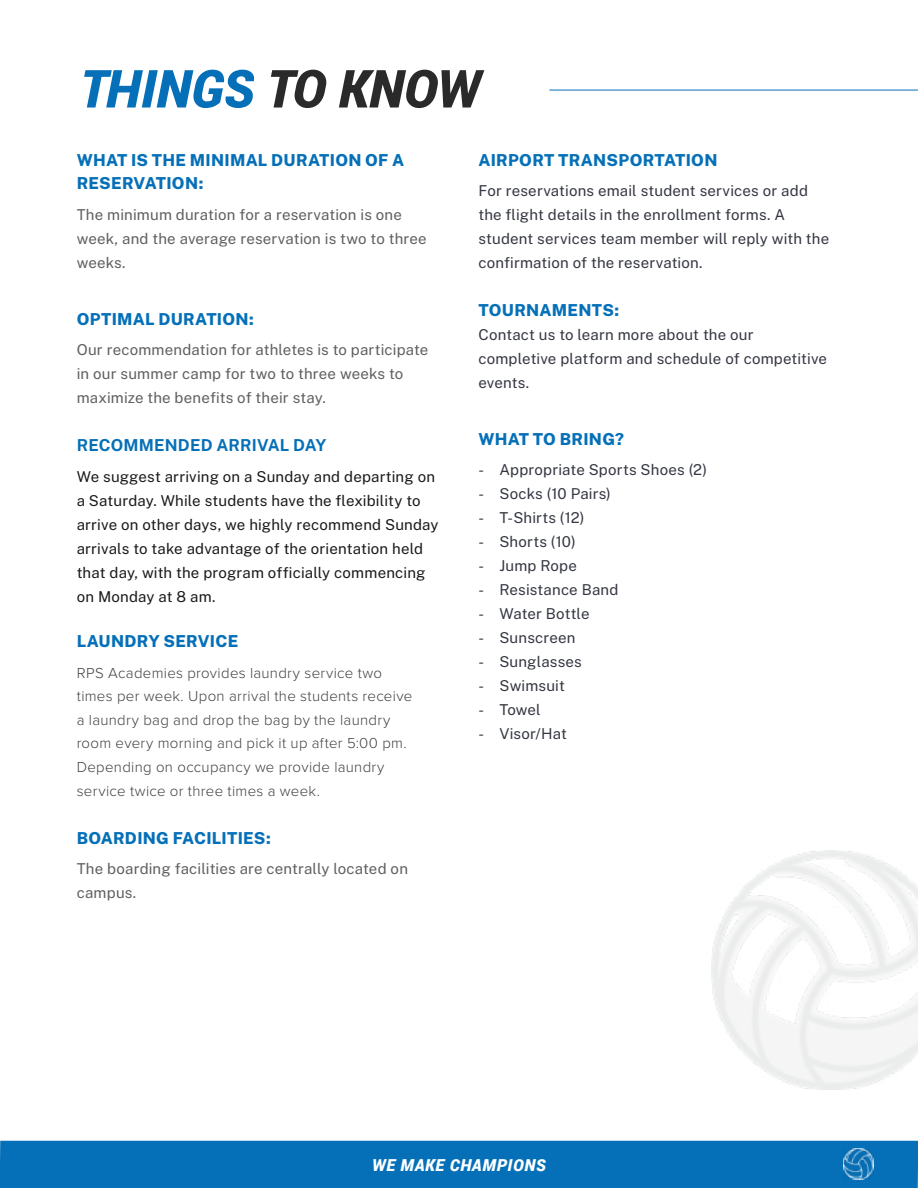
<style>
.page{position:relative;width:918px;height:1188px;background:#fff}
.page>*{position:absolute;margin:0;border:0;box-sizing:border-box;transform-origin:0 0}
.t1{font:italic 900 52.5px "Roboto";color:#0570b8}
.t2{font:800 16.5px/23.7px "Public Sans";letter-spacing:.015em;color:#0570b8}
.t3{font:700 16.5px "Public Sans";letter-spacing:.01em;color:#0570b8}
.t4{font:italic 900 16.5px "Roboto";letter-spacing:.045em;color:#fff}
.t5{font:100 15px/24px "Public Sans";letter-spacing:.01em;color:#343741}
.t6{font:100 15px/24px "Public Sans";letter-spacing:.01em;color:#5f5f5f}
.t7{font:100 15px/24px "Public Sans";letter-spacing:.01em;color:#1a1a1a}
.t8{font:300 15px/23.7px "Proxima Nova";letter-spacing:.02em;color:#424142}
.s1{color:#2a2a2a}
</style>
<div class="page">
<hr style="left:549px;top:90px;width:369px;height:1px;background:#0570b8">
<div style="left:0;top:1141px;width:918px;height:47px;background:#0570b8"></div>
<img style="left:843px;top:1149px;width:31px;height:31px">
<h1 class="t1" style="left:80px;top:52px;width:403px">THINGS <span class="s1">TO KNOW</span></h1>
<p class="t2" style="left:77px;top:147px;width:329px">WHAT IS THE MINIMAL DURATION OF A<br>RESERVATION:</p>
<p class="t6" style="left:77px;top:202px;width:351px">The minimum duration for a reservation is one week, and the average reservation is two to three weeks.</p>
<p class="t2" style="left:77px;top:306px;width:179px">OPTIMAL DURATION:</p>
<p class="t6" style="left:77px;top:337px;width:353px">Our recommendation for athletes is to participate in our summer camp for two to three weeks to maximize the benefits of their stay.</p>
<p class="t3" style="left:77px;top:433px;width:251px">RECOMMENDED ARRIVAL DAY</p>
<p class="t7" style="left:77px;top:464px;width:363px">We suggest arriving on a Sunday and departing on a Saturday. While students have the flexibility to arrive on other days, we highly recommend Sunday arrivals to take advantage of the orientation held that day, with the program officially commencing on Monday at 8 am.</p>
<p class="t2" style="left:77px;top:628px;width:163px">LAUNDRY SERVICE</p>
<p class="t8" style="left:77px;top:660px;width:337px">RPS Academies provides laundry service two times per week. Upon arrival the students receive a laundry bag and drop the bag by the laundry room every morning and pick it up after 5:00 pm.<br>Depending on occupancy we provide laundry service twice or three times a week.</p>
<p class="t2" style="left:77px;top:825px;width:196px">BOARDING FACILITIES:</p>
<p class="t6" style="left:77px;top:857px;width:333px">The boarding facilities are centrally located on campus.</p>
<p class="t2" style="left:478px;top:147px;width:241px">AIRPORT TRANSPORTATION</p>
<p class="t5" style="left:478px;top:178px;width:352px">For reservations email student services or add the flight details in the enrollment forms. A student services team member will reply with the confirmation of the reservation.</p>
<p class="t2" style="left:478px;top:297px;width:142px">TOURNAMENTS:</p>
<p class="t5" style="left:478px;top:322px;width:350px">Contact us to learn more about the our completive platform and schedule of competitive events.</p>
<p class="t2" style="left:478px;top:426px;width:147px">WHAT TO BRING?</p>
<p class="t5" style="left:478px;top:457px;width:230px">- Appropriate Sports Shoes (2)</p>
<p class="t5" style="left:478px;top:481px;width:134px">- Socks (10 Pairs)</p>
<p class="t5" style="left:478px;top:505px;width:108px">- T-Shirts (12)</p>
<p class="t5" style="left:478px;top:529px;width:99px">- Shorts (10)</p>
<p class="t5" style="left:478px;top:553px;width:100px">- Jump Rope</p>
<p class="t5" style="left:478px;top:577px;width:141px">- Resistance Band</p>
<p class="t5" style="left:478px;top:601px;width:113px">- Water Bottle</p>
<p class="t5" style="left:478px;top:625px;width:98px">- Sunscreen</p>
<p class="t5" style="left:478px;top:649px;width:105px">- Sunglasses</p>
<p class="t5" style="left:478px;top:673px;width:88px">- Swimsuit</p>
<p class="t5" style="left:478px;top:697px;width:64px">- Towel</p>
<p class="t5" style="left:478px;top:721px;width:90px">- Visor/Hat</p>
<p class="t4" style="left:372px;top:1154px;width:175px">WE MAKE CHAMPIONS</p>
</div>
